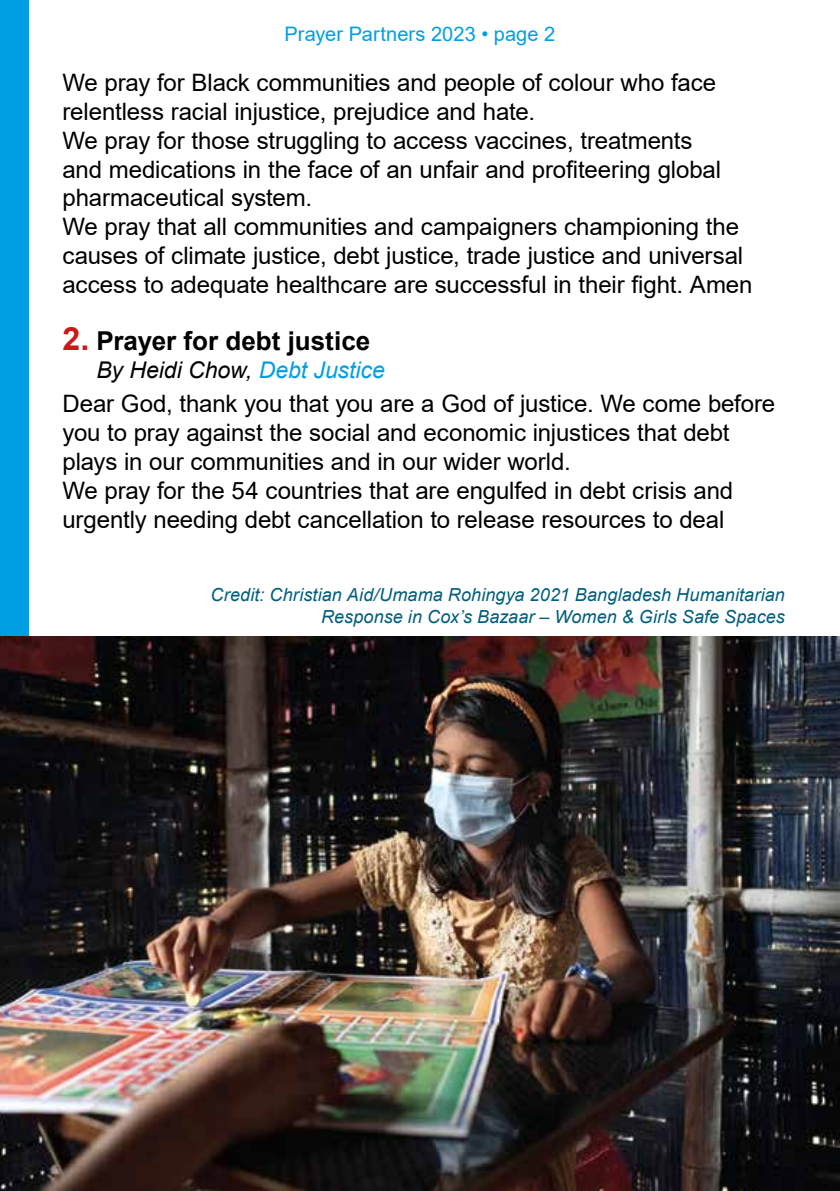
<style>
.page{position:relative;width:840px;height:1191px;background:#fff}
.page>*{position:absolute;margin:0;border:0;box-sizing:border-box;transform-origin:0 0}
.t1{font:700 26px "Arial";color:#000}
.t2{font:24px/28.8px "Arial";letter-spacing:-.005em;color:#000}
.t3{font:italic 23px "Arial";letter-spacing:-.005em;color:#000}
.t4{font:20px "Arial";letter-spacing:.005em;color:#009fe3}
.t5{font:italic 18px/21.6px "Arial";letter-spacing:.005em;color:#005e7d;text-align:right}
.s1{font-size:32px;color:#cd1719}
.s2{color:#009fe3}
</style>
<div class="page">
<div style="left:0;top:0;width:28px;height:1191px;background:#009fe3"></div>
<img style="left:0;top:636px;width:838px;height:555px">
<p class="t4" style="left:284px;top:20px;width:272px">Prayer Partners 2023 • page 2</p>
<p class="t2" style="left:62px;top:68px;width:691px">We pray for Black communities and people of colour who face relentless racial injustice, prejudice and hate.<br>We pray for those struggling to access vaccines, treatments<br>and medications in the face of an unfair and profiteering global pharmaceutical system.<br>We pray that all communities and campaigners championing the causes of climate justice, debt justice, trade justice and universal access to adequate healthcare are successful in their fight. Amen</p>
<p class="t1" style="left:62px;top:322px;width:309px"><span class="s1">2.</span> Prayer for debt justice</p>
<p class="t3" style="left:96px;top:355px;width:290px">By Heidi Chow, <span class="s2">Debt Justice</span></p>
<p class="t2" style="left:62px;top:389px;width:714px">Dear God, thank you that you are a God of justice. We come before you to pray against the social and economic injustices that debt plays in our communities and in our wider world.<br>We pray for the 54 countries that are engulfed in debt crisis and urgently needing debt cancellation to release resources to deal</p>
<p class="t5" style="left:210px;top:584px;width:575px">Credit: Christian Aid/Umama Rohingya 2021 Bangladesh Humanitarian<br>Response in Cox’s Bazaar – Women &amp; Girls Safe Spaces</p>
</div>
